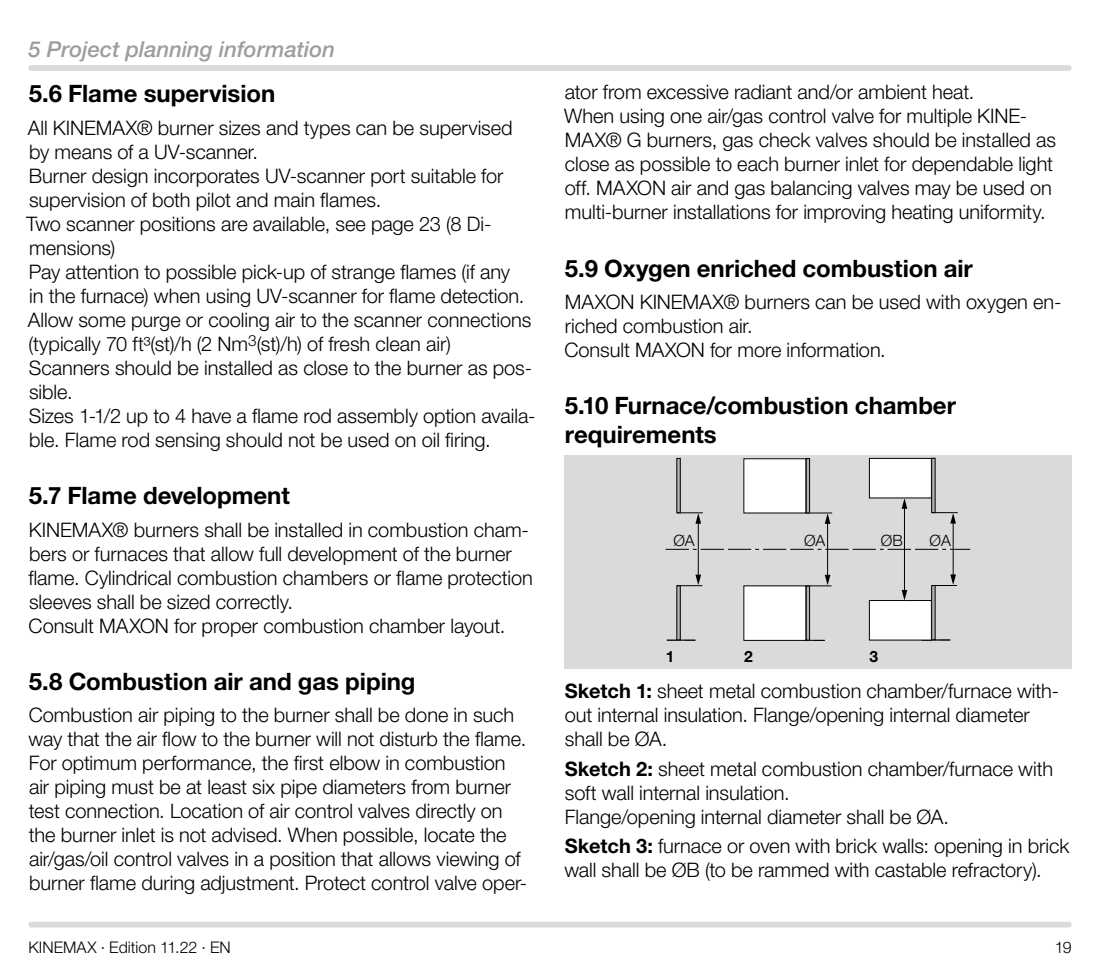
<style>
.page{position:relative;width:1100px;height:970px;background:#fff}
.page>*{position:absolute;margin:0;border:0;box-sizing:border-box;transform-origin:0 0}
.t1{font:700 24px/28.8px "Helvetica Neue LT Pro";letter-spacing:-.005em;color:#000}
.t2{font:italic 500 22px "Helvetica Neue LT Pro";color:#9d9d9c}
.t3{font:300 20px/24px "Helvetica Neue LT Pro";letter-spacing:-.005em;color:#000}
.t4{font:300 16px "Helvetica Neue LT Pro";color:#000}
.t5{font:300 15.6px "Helvetica Neue LT Pro";color:#000}
.t6{font:700 15.6px "Helvetica Neue LT Pro";color:#000}
.s1{font-weight:700}
</style>
<div class="page">
<div style="left:31px;top:921px;width:1038px;height:6px;background:#dadada"></div>
<div style="left:31px;top:65px;width:1038px;height:6px;background:#dadada"></div>
<div style="left:564px;top:455px;width:507px;height:213px;background:#dadada"></div>
<hr style="left:677px;top:458px;width:3px;height:55px;background:#b3b2b2">
<div style="left:676px;top:458px;width:5px;height:55px;border:1px solid #000"></div>
<hr style="left:677px;top:585px;width:3px;height:55px;background:#b3b2b2">
<div style="left:676px;top:585px;width:5px;height:55px;border:1px solid #000"></div>
<svg style="left:667px;top:639px;width:28px;height:1px"></svg>
<svg style="left:665px;top:549px;width:305px;height:1px"></svg>
<hr style="left:698px;top:521px;width:1px;height:55px;background:#000">
<svg style="left:677px;top:574px;width:25px;height:12px"></svg>
<svg style="left:677px;top:512px;width:26px;height:11px"></svg>
<div style="left:806px;top:458px;width:4px;height:55px;border:1px solid #000"></div>
<div style="left:806px;top:585px;width:4px;height:55px;border:1px solid #000"></div>
<svg style="left:806px;top:640px;width:19px;height:1px"></svg>
<hr style="left:827px;top:522px;width:1px;height:54px;background:#000">
<svg style="left:806px;top:574px;width:25px;height:12px"></svg>
<svg style="left:806px;top:512px;width:26px;height:12px"></svg>
<div style="left:744px;top:586px;width:62px;height:54px;background:#fff"></div>
<div style="left:744px;top:458px;width:62px;height:55px;background:#fff"></div>
<hr style="left:932px;top:458px;width:3px;height:54px;background:#b3b2b2">
<hr style="left:932px;top:585px;width:3px;height:55px;background:#b3b2b2">
<svg style="left:932px;top:639px;width:18px;height:1px"></svg>
<hr style="left:953px;top:521px;width:1px;height:55px;background:#000">
<svg style="left:932px;top:574px;width:25px;height:12px"></svg>
<svg style="left:932px;top:512px;width:26px;height:11px"></svg>
<div style="left:869px;top:458px;width:62px;height:40px;background:#fff"></div>
<div style="left:869px;top:458px;width:63px;height:40px;border:1px solid #000"></div>
<div style="left:869px;top:600px;width:62px;height:40px;background:#fff"></div>
<div style="left:869px;top:600px;width:63px;height:40px;border:1px solid #000"></div>
<hr style="left:904px;top:507px;width:1px;height:85px;background:#000">
<svg style="left:902px;top:590px;width:5px;height:10px"></svg>
<svg style="left:902px;top:498px;width:5px;height:11px"></svg>
<p class="t2" style="left:28px;top:36px;width:308px">5 Project planning information</p>
<p class="t1" style="left:29px;top:79px;width:248px">5.6 Flame supervision</p>
<p class="t3" style="left:26px;top:115px;width:511px">All KINEMAX® burner sizes and types can be supervised by means of a UV-scanner.<br>Burner design incorporates UV-scanner port suitable for supervision of both pilot and main flames.<br>Two scanner positions are available, see page 23 (8 Di&shy;mensions)<br>Pay attention to possible pick-up of strange flames (if any<br>in the furnace) when using UV-scanner for flame detection.<br>Allow some purge or cooling air to the scanner connections (typically 70 ft³(st)/h (2 Nm<sup>3</sup>(st)/h) of fresh clean air)<br>Scanners should be installed as close to the burner as pos&shy;sible.<br>Sizes 1-1/2 up to 4 have a flame rod assembly option availa&shy;ble. Flame rod sensing should not be used on oil firing.</p>
<p class="t1" style="left:29px;top:480px;width:262px">5.7 Flame development</p>
<p class="t3" style="left:28px;top:517px;width:506px">KINEMAX® burners shall be installed in combustion cham&shy;bers or furnaces that allow full development of the burner flame. Cylindrical combustion chambers or flame protection sleeves shall be sized correctly.<br>Consult MAXON for proper combustion chamber layout.</p>
<p class="t1" style="left:29px;top:666px;width:388px">5.8 Combustion air and gas piping</p>
<p class="t3" style="left:29px;top:702px;width:500px">Combustion air piping to the burner shall be done in such way that the air flow to the burner will not disturb the flame.<br>For optimum performance, the first elbow in combustion air piping must be at least six pipe diameters from burner test connection. Location of air control valves directly on the burner inlet is not advised. When possible, locate the air/gas/oil control valves in a position that allows viewing of burner flame during adjustment. Protect control valve oper-</p>
<p class="t3" style="left:564px;top:80px;width:493px">ator from excessive radiant and/or ambient heat.<br>When using one air/gas control valve for multiple KINE-MAX® G burners, gas check valves should be installed as close as possible to each burner inlet for dependable light off. MAXON air and gas balancing valves may be used on multi-burner installations for improving heating uniformity.</p>
<p class="t1" style="left:565px;top:253px;width:410px">5.9 Oxygen enriched combustion air</p>
<p class="t3" style="left:564px;top:289px;width:498px">MAXON KINEMAX® burners can be used with oxygen en&shy;riched combustion air.<br>Consult MAXON for more information.</p>
<p class="t1" style="left:565px;top:391px;width:393px">5.10 Furnace/combustion chamber requirements</p>
<p class="t5" style="left:673px;top:530px;width:23px">ØA</p>
<p class="t5" style="left:804px;top:530px;width:23px">ØA</p>
<p class="t5" style="left:881px;top:530px;width:23px">ØB</p>
<p class="t5" style="left:929px;top:530px;width:23px">ØA</p>
<p class="t6" style="left:666px;top:647px;width:10px">1</p>
<p class="t6" style="left:744px;top:647px;width:10px">2</p>
<p class="t6" style="left:869px;top:647px;width:10px">3</p>
<p class="t3" style="left:565px;top:678px;width:496px"><span class="s1">Sketch 1:</span> sheet metal combustion chamber/furnace with&shy;out internal insulation. Flange/opening internal diameter shall be ØA.</p>
<p class="t3" style="left:565px;top:756px;width:490px"><span class="s1">Sketch 2:</span> sheet metal combustion chamber/furnace with soft wall internal insulation.<br>Flange/opening internal diameter shall be ØA.</p>
<p class="t3" style="left:564px;top:833px;width:506px"><span class="s1">Sketch 3:</span> furnace or oven with brick walls: opening in brick wall shall be ØB (to be rammed with castable refractory).</p>
<p class="t4" style="left:28px;top:937px;width:204px">KINEMAX · Edition 11.22 · EN</p>
<p class="t4" style="left:1055px;top:937px;width:18px">19</p>
</div>
